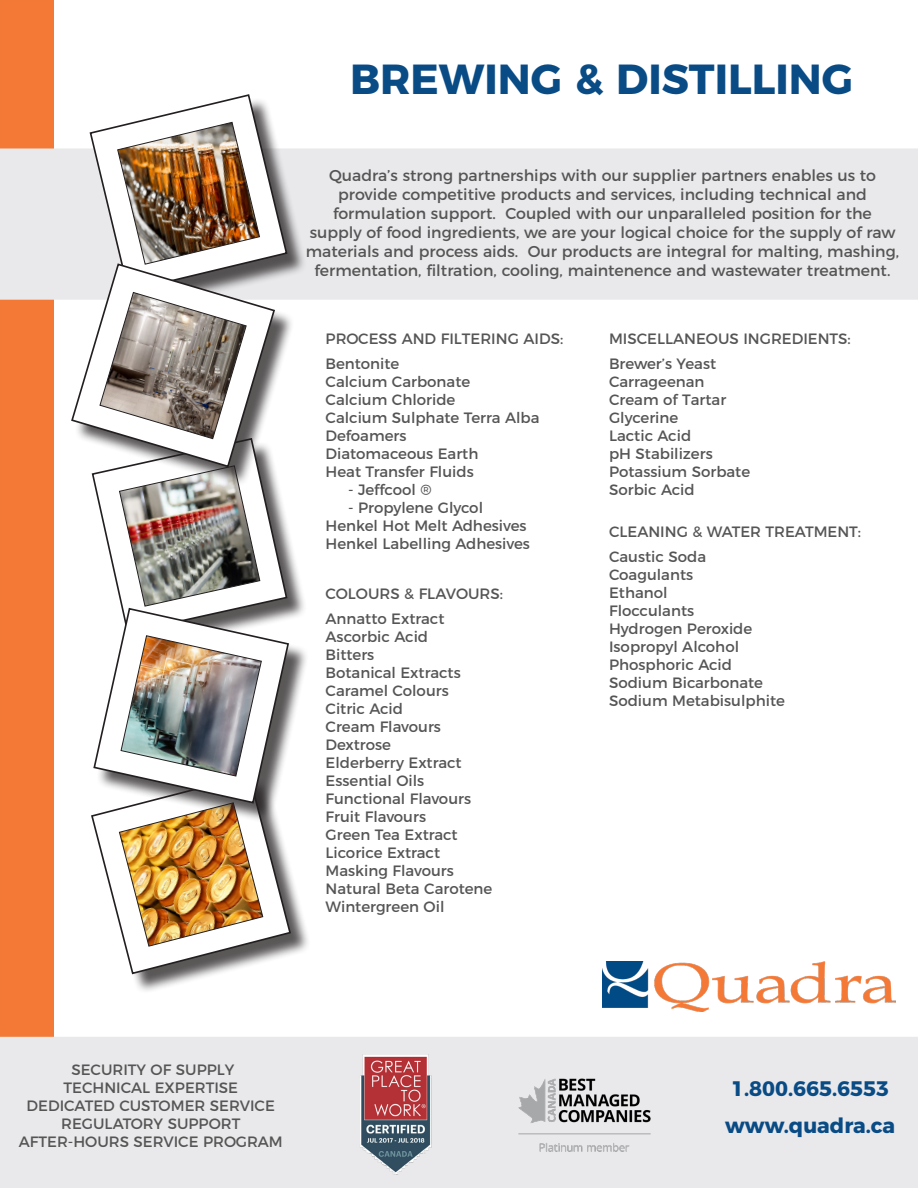
<style>
.page{position:relative;width:918px;height:1188px;background:#fff}
.page>*{position:absolute;margin:0;border:0;box-sizing:border-box;transform-origin:0 0}
.t1{font:700 42px "Montserrat";color:#094b85}
.t2{font:700 21px "Montserrat";color:#094b85}
.t3{font:15.75px/18.9px "Montserrat";color:#555;text-align:center}
.Heading{font:15px "Montserrat";color:#555}
</style>
<div class="page">
<div style="left:1px;top:1px;width:52px;height:1186px;background:#f47936"></div>
<div style="left:0;top:0;width:54px;height:1188px;border:2px solid #f37937"></div>
<div style="left:1px;top:149px;width:916px;height:150px;background:#e9e9eb"></div>
<div style="left:0;top:148px;width:918px;height:152px;border:2px solid #e9e9eb"></div>
<div style="left:1px;top:1038px;width:916px;height:149px;background:#e9e9eb"></div>
<div style="left:0;top:1037px;width:918px;height:151px;border:2px solid #e9e9eb"></div>
<div style="left:93px;top:98px;width:214px;height:214px;background:#231f20;opacity:.75"></div>
<div style="left:95px;top:441px;width:212px;height:213px;background:#231f20;opacity:.75"></div>
<div style="left:94px;top:778px;width:217px;height:216px;background:#231f20;opacity:.75"></div>
<div style="left:97px;top:611px;width:212px;height:212px;background:#231f20;opacity:.75"></div>
<img style="left:70px;top:94px;width:222px;height:881px">
<img style="left:603px;top:962px;width:293px;height:50px">
<img style="left:360px;top:1054px;width:72px;height:121px">
<img style="left:518px;top:1078px;width:133px;height:74px">
<p class="t1" style="left:350px;top:45px;width:504px">BREWING &amp; DISTILLING</p>
<p class="t3" style="left:306px;top:165px;width:595px">Quadra’s strong partnerships with our supplier partners enables us to provide competitive products and services, including technical and formulation support. Coupled with our unparalleled position for the supply of food ingredients, we are your logical choice for the supply of raw materials and process aids. Our products are integral for malting, mashing, fermentation, filtration, cooling, maintenence and wastewater treatment.</p>
<p class="Heading" style="left:326px;top:327px;width:239px">PROCESS AND FILTERING AIDS:</p>
<p class="Heading" style="left:326px;top:352px;width:75px">Bentonite</p>
<p class="Heading" style="left:326px;top:370px;width:146px">Calcium Carbonate</p>
<p class="Heading" style="left:326px;top:388px;width:131px">Calcium Chloride</p>
<p class="Heading" style="left:326px;top:406px;width:215px">Calcium Sulphate Terra Alba</p>
<p class="Heading" style="left:326px;top:424px;width:82px">Defoamers</p>
<p class="Heading" style="left:326px;top:442px;width:154px">Diatomaceous Earth</p>
<p class="Heading" style="left:326px;top:460px;width:150px">Heat Transfer Fluids</p>
<p class="Heading" style="left:348px;top:478px;width:85px">- Jeffcool ®</p>
<p class="Heading" style="left:348px;top:496px;width:137px">- Propylene Glycol</p>
<p class="Heading" style="left:326px;top:514px;width:203px">Henkel Hot Melt Adhesives</p>
<p class="Heading" style="left:326px;top:532px;width:206px">Henkel Labelling Adhesives</p>
<p class="Heading" style="left:326px;top:582px;width:179px">COLOURS &amp; FLAVOURS:</p>
<p class="Heading" style="left:326px;top:607px;width:120px">Annatto Extract</p>
<p class="Heading" style="left:326px;top:625px;width:104px">Ascorbic Acid</p>
<p class="Heading" style="left:326px;top:643px;width:50px">Bitters</p>
<p class="Heading" style="left:326px;top:661px;width:137px">Botanical Extracts</p>
<p class="Heading" style="left:326px;top:679px;width:125px">Caramel Colours</p>
<p class="Heading" style="left:326px;top:697px;width:79px">Citric Acid</p>
<p class="Heading" style="left:326px;top:715px;width:117px">Cream Flavours</p>
<p class="Heading" style="left:326px;top:733px;width:67px">Dextrose</p>
<p class="Heading" style="left:326px;top:751px;width:138px">Elderberry Extract</p>
<p class="Heading" style="left:326px;top:769px;width:100px">Essential Oils</p>
<p class="Heading" style="left:326px;top:787px;width:147px">Functional Flavours</p>
<p class="Heading" style="left:326px;top:805px;width:102px">Fruit Flavours</p>
<p class="Heading" style="left:326px;top:823px;width:134px">Green Tea Extract</p>
<p class="Heading" style="left:326px;top:841px;width:116px">Licorice Extract</p>
<p class="Heading" style="left:326px;top:859px;width:130px">Masking Flavours</p>
<p class="Heading" style="left:326px;top:877px;width:168px">Natural Beta Carotene</p>
<p class="Heading" style="left:326px;top:895px;width:120px">Wintergreen Oil</p>
<p class="Heading" style="left:609px;top:327px;width:243px">MISCELLANEOUS INGREDIENTS:</p>
<p class="Heading" style="left:609px;top:351px;width:109px">Brewer’s Yeast</p>
<p class="Heading" style="left:609px;top:369px;width:97px">Carrageenan</p>
<p class="Heading" style="left:609px;top:387px;width:119px">Cream of Tartar</p>
<p class="Heading" style="left:609px;top:405px;width:71px">Glycerine</p>
<p class="Heading" style="left:609px;top:423px;width:84px">Lactic Acid</p>
<p class="Heading" style="left:609px;top:441px;width:105px">pH Stabilizers</p>
<p class="Heading" style="left:609px;top:459px;width:143px">Potassium Sorbate</p>
<p class="Heading" style="left:609px;top:477px;width:87px">Sorbic Acid</p>
<p class="Heading" style="left:609px;top:520px;width:254px">CLEANING &amp; WATER TREATMENT:</p>
<p class="Heading" style="left:609px;top:545px;width:99px">Caustic Soda</p>
<p class="Heading" style="left:609px;top:563px;width:86px">Coagulants</p>
<p class="Heading" style="left:609px;top:581px;width:60px">Ethanol</p>
<p class="Heading" style="left:609px;top:599px;width:87px">Flocculants</p>
<p class="Heading" style="left:609px;top:617px;width:145px">Hydrogen Peroxide</p>
<p class="Heading" style="left:609px;top:635px;width:132px">Isopropyl Alcohol</p>
<p class="Heading" style="left:609px;top:653px;width:124px">Phosphoric Acid</p>
<p class="Heading" style="left:609px;top:671px;width:155px">Sodium Bicarbonate</p>
<p class="Heading" style="left:609px;top:689px;width:177px">Sodium Metabisulphite</p>
<p class="Heading" style="left:71px;top:1058px;width:165px">SECURITY OF SUPPLY</p>
<p class="Heading" style="left:63px;top:1076px;width:176px">TECHNICAL EXPERTISE</p>
<p class="Heading" style="left:27px;top:1094px;width:250px">DEDICATED CUSTOMER SERVICE</p>
<p class="Heading" style="left:61px;top:1112px;width:181px">REGULATORY SUPPORT</p>
<p class="Heading" style="left:19px;top:1130px;width:265px">AFTER-HOURS SERVICE PROGRAM</p>
<p class="t2" style="left:731px;top:1071px;width:159px">1.800.665.6553</p>
<p class="t2" style="left:725px;top:1108px;width:171px">www.quadra.ca</p>
</div>
